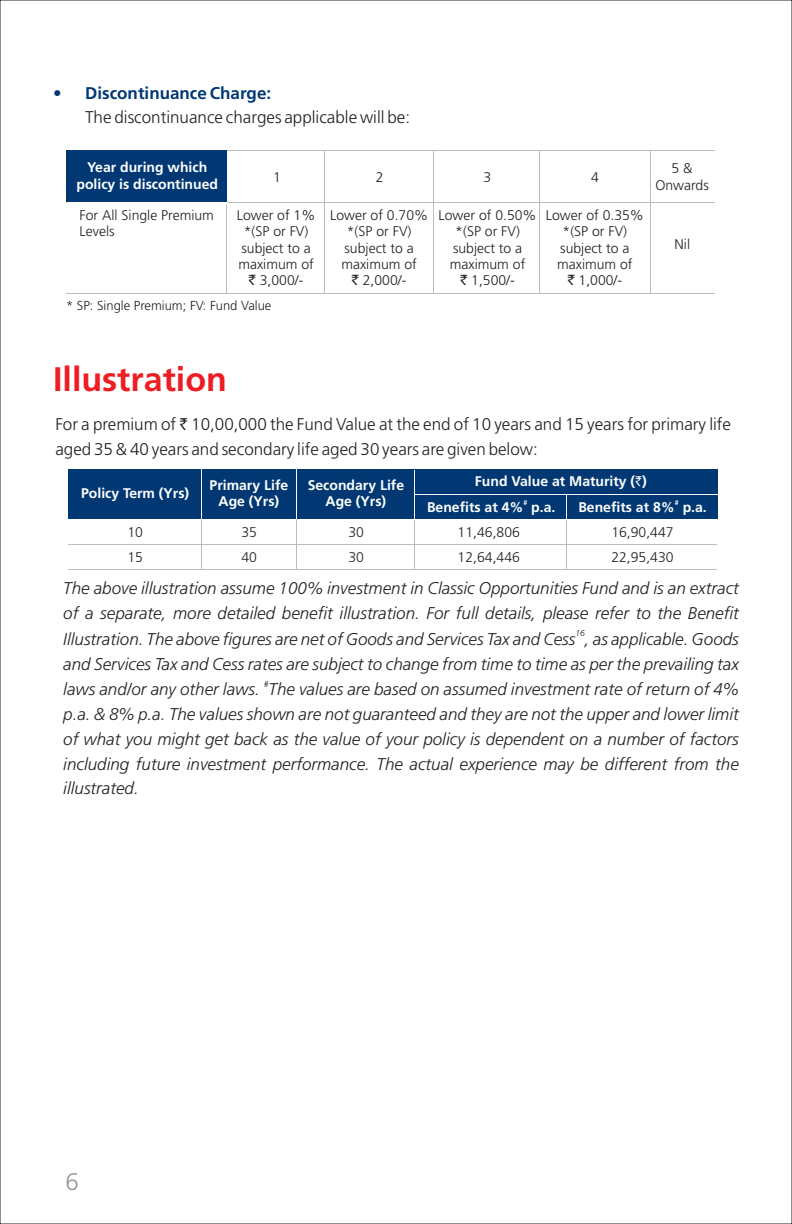
<style>
.page{position:relative;width:792px;height:1224px;background:#fff}
.page>*{position:absolute;margin:0;border:0;box-sizing:border-box;transform-origin:0 0}
.t1{font:700 34px "Frutiger";color:#ee1d23}
.t2{font:300 24px "Frutiger";color:#939598}
.t3{font:italic 300 17px/24.8px "Frutiger";color:#231f20}
.t4{font:300 17px/24.6px "Frutiger";color:#231f20}
.t5{font:700 17px "Frutiger";color:#013874}
.t6{font:300 14px/16.4px "Frutiger";color:#231f20}
.t7{font:700 14px/16.6px "Frutiger";color:#fff;text-align:center}
.t8{font:300 13px "Frutiger";color:#231f20}
.t9{font:italic 300 8.4px "Frutiger";color:#231f20}
.t10{font:700 7px "Frutiger";color:#fff}
.s1{font-family:"Rupee Foradian";font-weight:400}
.s2{font-family:"Rupee";font-weight:400}
</style>
<div class="page">
<div style="left:68px;top:470px;width:650px;height:49px;background:#013874"></div>
<hr style="left:201px;top:470px;width:1px;height:49px;background:#fff">
<hr style="left:296px;top:470px;width:1px;height:49px;background:#fff">
<hr style="left:415px;top:494px;width:303px;height:1px;background:#fff">
<hr style="left:68px;top:569px;width:648px;height:1px;background:#bcbdc0">
<hr style="left:68px;top:544px;width:648px;height:1px;background:#bcbdc0">
<hr style="left:201px;top:519px;width:1px;height:51px;background:#bcbdc0">
<hr style="left:296px;top:519px;width:1px;height:51px;background:#bcbdc0">
<hr style="left:415px;top:519px;width:1px;height:51px;background:#bcbdc0">
<hr style="left:566px;top:519px;width:1px;height:51px;background:#bcbdc0">
<hr style="left:415px;top:470px;width:1px;height:49px;background:#fff">
<svg style="left:566px;top:495px;width:1px;height:24px"></svg>
<hr style="left:66px;top:150px;width:648px;height:1px;background:#bcbdc0">
<hr style="left:66px;top:203px;width:648px;height:1px;background:#bcbdc0">
<hr style="left:66px;top:293px;width:648px;height:1px;background:#bcbdc0">
<hr style="left:324px;top:150px;width:1px;height:143px;background:#bcbdc0">
<hr style="left:226px;top:150px;width:1px;height:143px;background:#bcbdc0">
<div style="left:67px;top:150px;width:160px;height:53px;background:#013874"></div>
<hr style="left:66px;top:202px;width:161px;height:2px;background:#fff">
<hr style="left:650px;top:150px;width:1px;height:143px;background:#bcbdc0">
<hr style="left:539px;top:150px;width:1px;height:143px;background:#bcbdc0">
<hr style="left:434px;top:150px;width:1px;height:143px;background:#bcbdc0">
<p class="t5" style="left:53px;top:86px;width:220px">• Discontinuance Charge:</p>
<p class="t4" style="left:85px;top:107px;width:326px">The discontinuance charges applicable will be:</p>
<p class="t7" style="left:76px;top:160px;width:143px">Year during which policy is discontinued</p>
<p class="t6" style="left:80px;top:208px;width:136px">For All Single Premium<br>Levels</p>
<p class="t6" style="left:273px;top:170px;width:9px">1</p>
<p class="t6" style="left:237px;top:208px;width:80px;text-align:center">Lower of 1% *(SP or FV) subject to a maximum of <span class="s1">`</span> 3,000/-</p>
<p class="t8" style="left:66px;top:300px;width:207px">* SP: Single Premium; FV: Fund Value</p>
<p class="t6" style="left:376px;top:170px;width:9px">2</p>
<p class="t6" style="left:484px;top:170px;width:9px">3</p>
<p class="t6" style="left:591px;top:170px;width:9px">4</p>
<p class="t6" style="left:330px;top:208px;width:100px;text-align:center">Lower of 0.70% *(SP or FV) subject to a maximum of<br><span class="s1">`</span> 2,000/-</p>
<p class="t6" style="left:439px;top:208px;width:100px;text-align:center">Lower of 0.50% *(SP or FV) subject to a maximum of<br><span class="s1">`</span> 1,500/-</p>
<p class="t6" style="left:546px;top:208px;width:100px;text-align:center">Lower of 0.35% *(SP or FV) subject to a maximum of<br><span class="s1">`</span> 1,000/-</p>
<p class="t6" style="left:655px;top:162px;width:55px;text-align:center">5 &amp;<br>Onwards</p>
<p class="t6" style="left:675px;top:238px;width:17px">Nil</p>
<h1 class="t1" style="left:53px;top:365px;width:175px">Illustration</h1>
<p class="t4" style="left:55px;top:414px;width:677px">For a premium of <span class="s2">`</span> 10,00,000 the Fund Value at the end of 10 years and 15 years for primary life aged 35 &amp; 40 years and secondary life aged 30 years are given below:</p>
<p class="t7" style="left:475px;top:474px;width:173px">Fund Value at Maturity (<span class="s2">`</span>)</p>
<p class="t7" style="left:81px;top:486px;width:110px">Policy Term (Yrs)</p>
<p class="t7" style="left:210px;top:478px;width:80px">Primary Life<br>Age (Yrs)</p>
<p class="t7" style="left:308px;top:478px;width:98px">Secondary Life<br>Age (Yrs)</p>
<p class="t6" style="left:241px;top:521px;width:17px;line-height:25.2px">35<br>40</p>
<p class="t10" style="left:524px;top:500px;width:5px">#</p>
<p class="t7" style="left:427px;top:501px;width:130px">Benefits at 4% p.a.</p>
<p class="t10" style="left:675px;top:500px;width:5px">#</p>
<p class="t7" style="left:578px;top:501px;width:130px">Benefits at 8% p.a.</p>
<p class="t6" style="left:127px;top:521px;width:17px;line-height:25.2px">10<br>15</p>
<p class="t6" style="left:348px;top:521px;width:17px;line-height:25.2px">30<br>30</p>
<p class="t6" style="left:458px;top:521px;width:64px;line-height:25.2px">11,46,806<br>12,64,446</p>
<p class="t6" style="left:611px;top:521px;width:64px;line-height:25.2px">16,90,447<br>22,95,430</p>
<p class="t3" style="left:63px;top:578px;width:677px">The above illustration assume 100% investment in Classic Opportunities Fund and is an extract of a separate, more detailed benefit illustration. For full details, please refer to the Benefit</p>
<p class="t9" style="left:576px;top:630px;width:11px">16</p>
<p class="t3" style="left:63px;top:628px;width:677px">Illustration. The above figures are net of Goods and Services Tax and Cess , as applicable. Goods and Services Tax and Cess rates are subject to change from time to time as per the prevailing tax</p>
<p class="t9" style="left:264px;top:680px;width:6px">#</p>
<p class="t3" style="left:63px;top:679px;width:677px;text-align:justify">laws and/or any other laws. The values are based on assumed investment rate of return of 4% p.a. &amp; 8% p.a. The values shown are not guaranteed and they are not the upper and lower limit of what you might get back as the value of your policy is dependent on a number of factors including future investment performance. The actual experience may be different from the illustrated.</p>
<h2 class="t2" style="left:65px;top:1172px;width:15px">6</h2>
</div>
